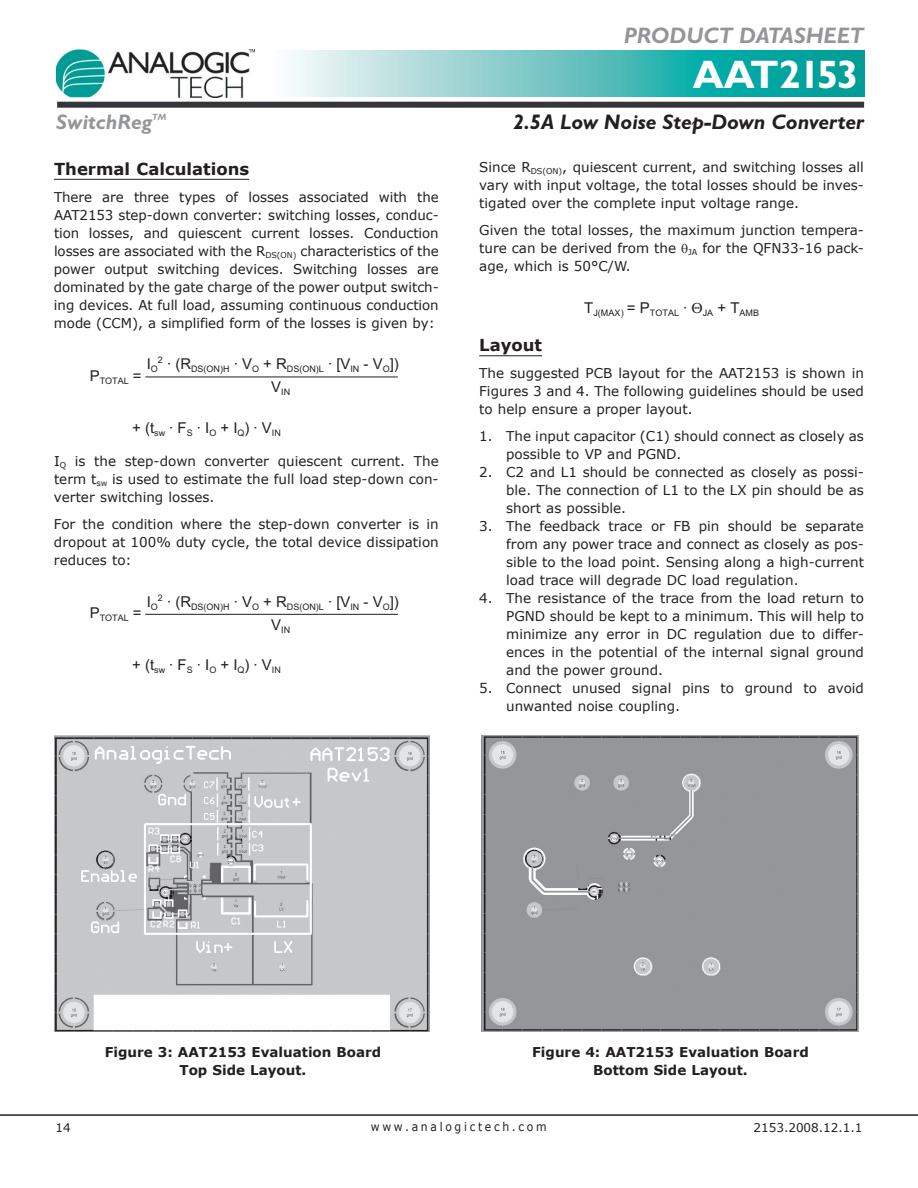
<style>
.page{position:relative;width:918px;height:1188px;background:#fff}
.page>*{position:absolute;margin:0;border:0;box-sizing:border-box;transform-origin:0 0}
.t1{font:700 39.9px "Gill Sans";letter-spacing:-.05em;color:#fff}
.t2{font:italic 700 22.5px "Gill Sans";color:#939598}
.t3{font:italic 700 21.15px "Gill Sans";color:#231f20}
.t4{font:italic 700 21.15px "Gill Sans";color:#939598}
.t5{font:700 16.5px "Verdana";color:#231f20}
.t6{font:15px "Arial";color:#231f20}
.t7{font:13.5px/18px "Verdana";color:#231f20;text-align:justify}
.t8{font:700 13.5px "Verdana";color:#231f20}
.t9{font:12px "Verdana";letter-spacing:.25em;color:#231f20;scale:.9 1}
.t10{font:12px "Verdana";color:#231f20}
.t11{font:12px "Verdana";letter-spacing:.25em;color:#231f20}
.t12{font:9px "Arial";color:#231f20}
.t13{font:italic 700 9px "Gill Sans";color:#939598}
</style>
<div class="page">
<svg style="left:291px;top:51px;width:573px;height:46px;background:#62c3c1"></svg>
<img style="left:56px;top:49px;width:199px;height:49px">
<div style="left:57px;top:102px;width:807px;height:6px;background:#363539"></div>
<hr style="left:0;top:1115px;width:918px;height:1px;background:#231f20">
<hr style="left:54px;top:179px;width:195px;height:1px;background:#231f20">
<hr style="left:145px;top:377px;width:253px;height:1px;background:#231f20">
<hr style="left:145px;top:614px;width:253px;height:1px;background:#231f20">
<hr style="left:479px;top:356px;width:63px;height:1px;background:#231f20">
<img style="left:54px;top:735px;width:375px;height:297px">
<img style="left:482px;top:735px;width:377px;height:297px">
<h2 class="t2" style="left:624px;top:23px;width:242px">PRODUCT DATASHEET</h2>
<h1 class="t1" style="left:693px;top:50px;width:168px">AAT2153</h1>
<p class="t13" style="left:152px;top:111px;width:16px">TM</p>
<h3 class="t4" style="left:56px;top:109px;width:97px">SwitchReg</h3>
<h3 class="t3" style="left:513px;top:109px;width:352px">2.5A Low Noise Step-Down Converter</h3>
<p class="t5" style="left:54px;top:158px;width:197px">Thermal Calculations</p>
<p class="t7" style="left:54px;top:187px;width:386px">There are three types of losses associated with the AAT2153 step-down converter: switching losses, conduc&shy;tion losses, and quiescent current losses. Conduction losses are associated with the R<sub>DS(ON)</sub> characteristics of the power output switching devices. Switching losses are dominated by the gate charge of the power output switch&shy;ing devices. At full load, assuming continuous conduction mode (CCM), a simplified form of the losses is given by:</p>
<p class="t12" style="left:90px;top:376px;width:40px"><sup>P</sup>TOTAL</p>
<p class="t6" style="left:147px;top:355px;width:13px">I<sub>O</sub></p>
<p class="t12" style="left:158px;top:364px;width:242px">2 <sup>·</sup> <sup>(R</sup>DS(ON)H <sup>·</sup> <sup>V</sup>O <sup>+</sup> <sup>R</sup>DS(ON)L <sup>·</sup> <sup>[V</sup>IN <sup>-</sup> <sup>V</sup>O<sup>])</sup></p>
<p class="t12" style="left:271px;top:387px;width:20px"><sup>V</sup>IN</p>
<p class="t6" style="left:133px;top:367px;width:10px">=</p>
<p class="t6" style="left:132px;top:419px;width:150px">+ (t<sub>sw</sub> · F<sub>S</sub> · I<sub>O</sub> + I<sub>Q</sub>) · V<sub>IN</sub></p>
<p class="t7" style="left:54px;top:452px;width:386px">I<sub>Q</sub> is the step-down converter quiescent current. The term t<sub>sw</sub> is used to estimate the full load step-down con&shy;verter switching losses.</p>
<p class="t7" style="left:54px;top:515px;width:386px">For the condition where the step-down converter is in dropout at 100% duty cycle, the total device dissipation reduces to:</p>
<p class="t6" style="left:147px;top:593px;width:13px">I<sub>O</sub></p>
<p class="t12" style="left:158px;top:601px;width:242px">2 <sup>·</sup> <sup>(R</sup>DS(ON)H <sup>·</sup> <sup>V</sup>O <sup>+</sup> <sup>R</sup>DS(ON)L <sup>·</sup> <sup>[V</sup>IN <sup>-</sup> <sup>V</sup>O<sup>])</sup></p>
<p class="t12" style="left:271px;top:624px;width:20px"><sup>V</sup>IN</p>
<p class="t12" style="left:90px;top:613px;width:40px"><sup>P</sup>TOTAL</p>
<p class="t6" style="left:133px;top:604px;width:10px">=</p>
<p class="t6" style="left:132px;top:656px;width:150px">+ (t<sub>sw</sub> · F<sub>S</sub> · I<sub>O</sub> + I<sub>Q</sub>) · V<sub>IN</sub></p>
<p class="t7" style="left:479px;top:158px;width:386px">Since R<sub>DS(ON)</sub>, quiescent current, and switching losses all vary with input voltage, the total losses should be inves&shy;tigated over the complete input voltage range.</p>
<p class="t7" style="left:479px;top:221px;width:386px">Given the total losses, the maximum junction tempera&shy;ture can be derived from the ❑<sub>JA</sub> for the QFN33-16 pack&shy;age, which is 50°C/W.</p>
<p class="t12" style="left:584px;top:308px;width:176px"><sup>T</sup>J(MAX) <sup>=</sup> <sup>P</sup>TOTAL <sup>·</sup> JA <sup>+</sup> <sup>T</sup>AMB</p>
<p class="t5" style="left:479px;top:335px;width:64px">Layout</p>
<p class="t7" style="left:479px;top:364px;width:386px">The suggested PCB layout for the AAT2153 is shown in Figures 3 and 4. The following guidelines should be used to help ensure a proper layout.</p>
<p class="t7" style="left:506px;top:427px;width:359px;text-indent:-27px">1. The input capacitor (C1) should connect as closely as possible to VP and PGND.</p>
<p class="t7" style="left:506px;top:463px;width:359px;text-indent:-27px">2. C2 and L1 should be connected as closely as possi&shy;ble. The connection of L1 to the LX pin should be as short as possible.</p>
<p class="t7" style="left:506px;top:517px;width:359px;text-indent:-27px">3. The feedback trace or FB pin should be separate from any power trace and connect as closely as pos&shy;sible to the load point. Sensing along a high-current load trace will degrade DC load regulation.</p>
<p class="t7" style="left:506px;top:589px;width:359px;text-indent:-27px">4. The resistance of the trace from the load return to PGND should be kept to a minimum. This will help to minimize any error in DC regulation due to differ&shy;ences in the potential of the internal signal ground and the power ground.</p>
<p class="t7" style="left:506px;top:679px;width:359px;text-indent:-27px">5. Connect unused signal pins to ground to avoid unwanted noise coupling.</p>
<p class="t8" style="left:105px;top:1043px;width:278px">Figure 3: AAT2153 Evaluation Board</p>
<p class="t8" style="left:532px;top:1043px;width:278px">Figure 4: AAT2153 Evaluation Board</p>
<p class="t8" style="left:180px;top:1061px;width:128px">Top Side Layout.</p>
<p class="t8" style="left:593px;top:1061px;width:156px">Bottom Side Layout.</p>
<p class="t11" style="left:56px;top:1120px;width:17px">14</p>
<p class="t9" style="left:371px;top:1119px;width:197px">www.analogictech.com</p>
<p class="t10" style="left:753px;top:1120px;width:111px">2153.2008.12.1.1</p>
</div>
